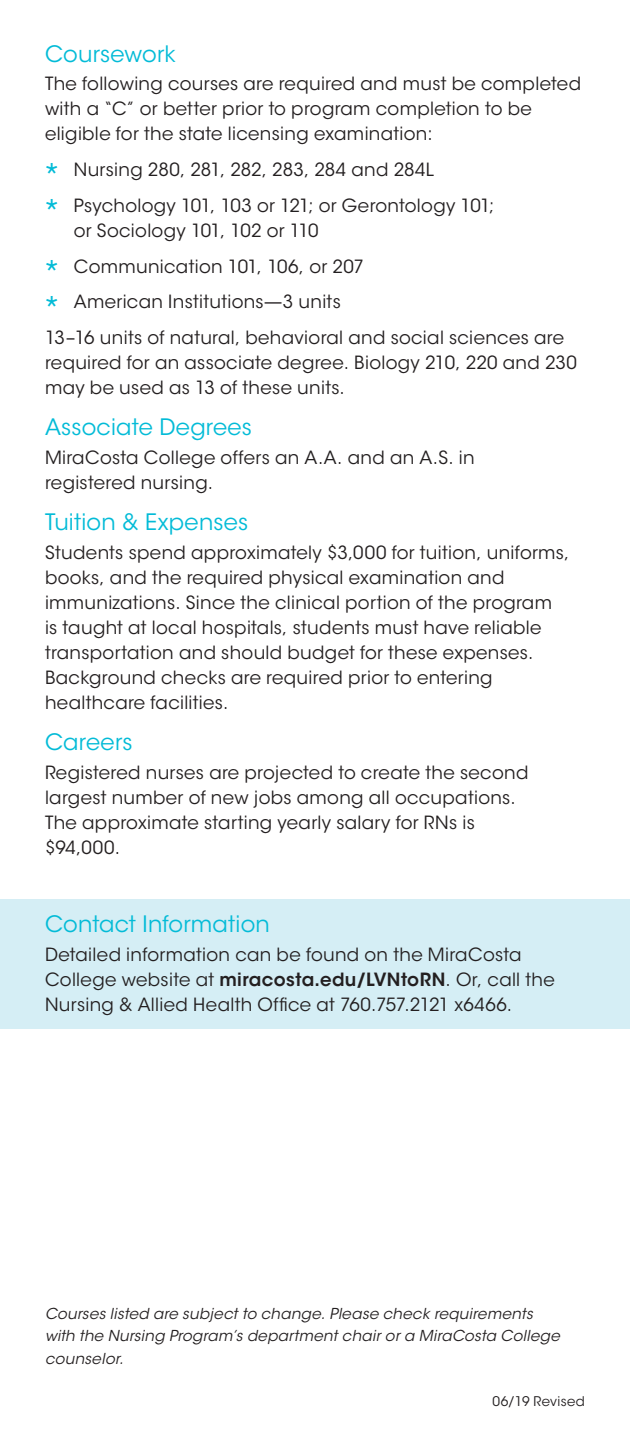
<style>
.page{position:relative;width:630px;height:1440px;background:#fff}
.page>*{position:absolute;margin:0;border:0;box-sizing:border-box;transform-origin:0 0}
.Subhead{font:22.5px "ITC Avant Garde Std";letter-spacing:.01em;color:#03bbd7}
.Text{font:18px/25px "ITC Avant Garde Std";letter-spacing:.02em;color:#231f20}
.Text_Italic{font:italic 15px/22.5px "ITC Avant Garde Std";letter-spacing:.02em;color:#231f20}
.Trademark{font:13.25px "ITC Avant Garde Std";letter-spacing:.03em;color:#231f20}
.s1{font-weight:600}
</style>
<div class="page">
<div style="left:0;top:899px;width:630px;height:130px;background:#d5eef5"></div>
<p class="Subhead" style="left:45px;top:40px;width:132px">Coursework</p>
<p class="Text" style="left:45px;top:71px;width:538px">The following courses are required and must be completed with a “C” or better prior to program completion to be eligible for the state licensing examination:</p>
<p class="Text" style="left:74px;top:157px;width:362px">Nursing 280, 281, 282, 283, 284 and 284L</p>
<p class="Text" style="left:74px;top:193px;width:422px">Psychology 101, 103 or 121; or Gerontology 101; or Sociology 101, 102 or 110</p>
<p class="Text" style="left:74px;top:254px;width:292px">Communication 101, 106, or 207</p>
<p class="Text" style="left:74px;top:290px;width:269px">American Institutions—3 units</p>
<p class="Text" style="left:45px;top:325px;width:533px">13–16 units of natural, behavioral and social sciences are required for an associate degree. Biology 210, 220 and 230 may be used as 13 of these units.</p>
<p class="Subhead" style="left:45px;top:414px;width:209px">Associate Degrees</p>
<p class="Text" style="left:45px;top:445px;width:431px">MiraCosta College offers an A.A. and an A.S. in registered nursing.</p>
<p class="Subhead" style="left:45px;top:508px;width:205px">Tuition &amp; Expenses</p>
<p class="Text" style="left:45px;top:540px;width:526px">Students spend approximately $3,000 for tuition, uniforms, books, and the required physical examination and immunizations. Since the clinical portion of the program<br>is taught at local hospitals, students must have reliable transportation and should budget for these expenses.<br>Background checks are required prior to entering healthcare facilities.</p>
<p class="Subhead" style="left:45px;top:728px;width:89px">Careers</p>
<p class="Text" style="left:45px;top:760px;width:485px">Registered nurses are projected to create the second largest number of new jobs among all occupations.<br>The approximate starting yearly salary for RNs is $94,000.</p>
<p class="Subhead" style="left:45px;top:910px;width:226px">Contact Information</p>
<p class="Text" style="left:45px;top:942px;width:511px">Detailed information can be found on the MiraCosta<br>College website at <span class="s1">miracosta.edu/LVNtoRN</span>. Or, call the<br>Nursing &amp; Allied Health Office at 760.757.2121 x6466.</p>
<p class="Text_Italic" style="left:45px;top:1303px;width:516px">Courses listed are subject to change. Please check requirements with the Nursing Program’s department chair or a MiraCosta College counselor.</p>
<p class="Trademark" style="left:493px;top:1393px;width:94px">06/19 Revised</p>
</div>
